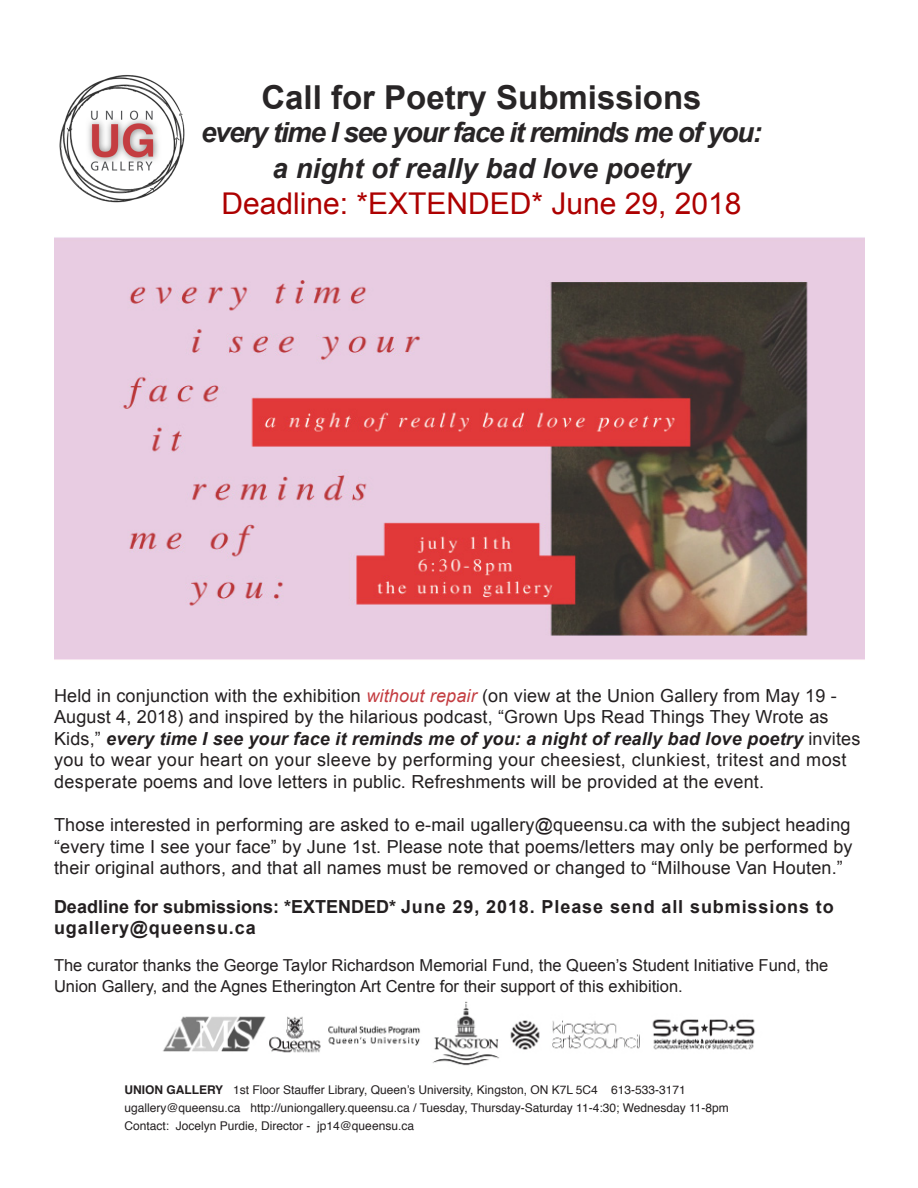
<style>
.page{position:relative;width:918px;height:1188px;background:#fff}
.page>*{position:absolute;margin:0;border:0;box-sizing:border-box;transform-origin:0 0}
.t1{font:700 33px "Arial";color:#282526}
.t2{font:30px "Arial";color:#ad0000}
.t3{font:italic 700 27.75px "Arial";letter-spacing:-.05em;color:#282526}
.t4{font:italic 700 27.75px "Arial";color:#282526}
.t5{font:18px/21.6px "Arial";letter-spacing:.01em;color:#231f20}
.t6{font:700 18px/21.6px "Arial";letter-spacing:.05em;color:#231f20}
.t7{font:16.5px/21.6px "Arial";color:#231f20}
.t8{font:12px/18px "Helvetica";color:#231f20}
.s1{font-style:italic;color:#c43d41}
.s2{font-weight:700;font-style:italic}
.s3{font-weight:700}
</style>
<div class="page">
<img style="left:163px;top:1001px;width:592px;height:65px">
<img style="left:59px;top:75px;width:126px;height:128px">
<img style="left:54px;top:237px;width:810px;height:423px">
<p class="t1" style="left:261px;top:75px;width:442px">Call for Poetry Submissions</p>
<p class="t3" style="left:201px;top:114px;width:562px">every time I see your face it reminds me of you:</p>
<p class="t4" style="left:273px;top:150px;width:419px">a night of really bad love poetry</p>
<p class="t2" style="left:221px;top:184px;width:522px">Deadline: *EXTENDED* June 29, 2018</p>
<p class="t5" style="left:54px;top:685px;width:808px">Held in conjunction with the exhibition <span class="s1">without repair</span> (on view at the Union Gallery from May 19 - August 4, 2018) and inspired by the hilarious podcast, “Grown Ups Read Things They Wrote as Kids,” <span class="s2">every time I see your face it reminds me of you: a night of really bad love poetry</span> invites you to wear your heart on your sleeve by performing your cheesiest, clunkiest, tritest and most desperate poems and love letters in public. Refreshments will be provided at the event.</p>
<p class="t5" style="left:54px;top:814px;width:800px;text-align:justify">Those interested in performing are asked to e-mail ugallery@queensu.ca with the subject heading “every time I see your face” by June 1st. Please note that poems/letters may only be performed by their original authors, and that all names must be removed or changed to “Milhouse Van Houten.”</p>
<p class="t6" style="left:54px;top:896px;width:781px">Deadline for submissions: *EXTENDED* June 29, 2018. Please send all submissions to ugallery@queensu.ca</p>
<p class="t7" style="left:54px;top:954px;width:776px">The curator thanks the George Taylor Richardson Memorial Fund, the Queen’s Student Initiative Fund, the<br>Union Gallery, and the Agnes Etherington Art Centre for their support of this exhibition.</p>
<p class="t8" style="left:124px;top:1081px;width:563px"><span class="s3">UNION GALLERY</span> 1st Floor Stauffer Library, Queen’s University, Kingston, ON K7L 5C4 613-533-3171</p>
<p class="t8" style="left:124px;top:1099px;width:606px">ugallery@queensu.ca http://uniongallery.queensu.ca / Tuesday, Thursday-Saturday 11-4:30; Wednesday 11-8pm<br>Contact: Jocelyn Purdie, Director - jp14@queensu.ca</p>
</div>
